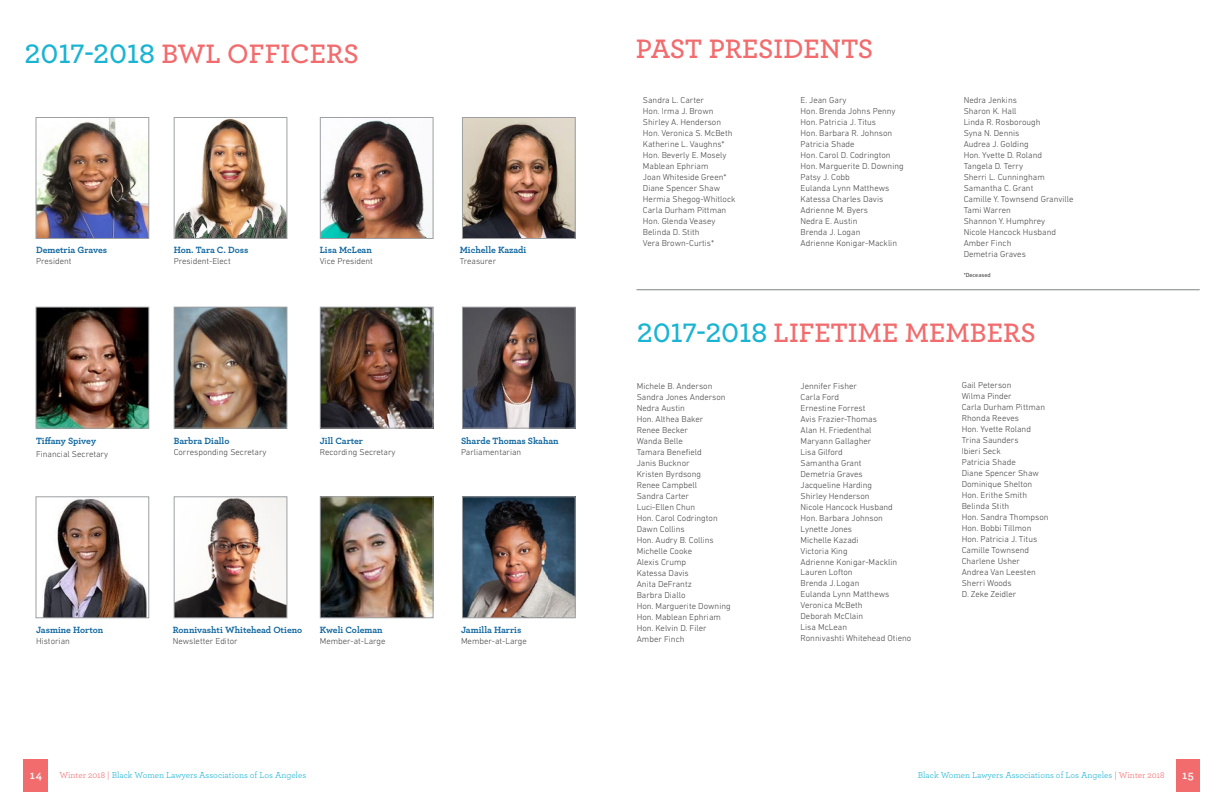
<style>
.page{position:relative;width:1224px;height:792px;background:#fff}
.page>*{position:absolute;margin:0;border:0;box-sizing:border-box;transform-origin:0 0}
.t1{font:600 28px "Archer";color:#f26b6d}
.t2{font:700 12px "Archer";color:#f3f1f1}
.t3{font:700 9.5px "Archer";color:#0f669f}
.t4{font:9px "Archer";color:#1ab4d3}
.t5{font:300 8.8px/11px "DIN Next LT Pro";color:#414042}
.t6{font:6px "DIN Next LT Pro";color:#414042}
.s1{color:#1ab4d3}
.s2{color:#f26b6d}
</style>
<div class="page">
<hr style="left:637px;top:290px;width:563px;height:1px;background:#808285">
<img style="left:176px;top:119px;width:109px;height:118px">
<div style="left:174px;top:117px;width:113px;height:122px;border:1px solid #9d9fa2"></div>
<img style="left:38px;top:119px;width:109px;height:118px">
<div style="left:36px;top:117px;width:113px;height:122px;border:1px solid #9d9fa2"></div>
<img style="left:464px;top:119px;width:109px;height:118px">
<div style="left:462px;top:117px;width:113px;height:122px;border:1px solid #9d9fa2"></div>
<img style="left:322px;top:119px;width:109px;height:118px">
<div style="left:320px;top:117px;width:113px;height:122px;border:1px solid #9d9fa2"></div>
<img style="left:176px;top:309px;width:109px;height:117px">
<div style="left:174px;top:307px;width:113px;height:121px;border:1px solid #9d9fa2"></div>
<img style="left:38px;top:309px;width:109px;height:117px">
<div style="left:36px;top:307px;width:113px;height:121px;border:1px solid #9d9fa2"></div>
<img style="left:464px;top:309px;width:109px;height:117px">
<div style="left:462px;top:307px;width:113px;height:121px;border:1px solid #9d9fa2"></div>
<img style="left:322px;top:309px;width:109px;height:117px">
<div style="left:320px;top:307px;width:113px;height:121px;border:1px solid #9d9fa2"></div>
<img style="left:176px;top:499px;width:109px;height:117px">
<div style="left:174px;top:497px;width:113px;height:121px;border:1px solid #9d9fa2"></div>
<img style="left:42px;top:499px;width:105px;height:117px">
<div style="left:36px;top:497px;width:113px;height:121px;border:1px solid #9d9fa2"></div>
<img style="left:464px;top:499px;width:109px;height:117px">
<div style="left:462px;top:497px;width:113px;height:121px;border:1px solid #9d9fa2"></div>
<img style="left:322px;top:499px;width:109px;height:117px">
<div style="left:320px;top:497px;width:113px;height:121px;border:1px solid #9d9fa2"></div>
<div style="left:24px;top:760px;width:24px;height:32px;background:#f26b6d"></div>
<div style="left:1176px;top:760px;width:24px;height:32px;background:#f26b6d"></div>
<h1 class="t1" style="left:25px;top:33px;width:336px"><span class="s1">2017-2018</span> BWL OFFICERS</h1>
<h1 class="t1" style="left:636px;top:28px;width:239px">PAST PRESIDENTS</h1>
<p class="t3" style="left:36px;top:243px;width:73px">Demetria Graves</p>
<p class="t5" style="left:36px;top:256px;width:37px">President</p>
<p class="t3" style="left:174px;top:243px;width:76px">Hon. Tara C. Doss</p>
<p class="t5" style="left:174px;top:256px;width:59px">President-Elect</p>
<p class="t3" style="left:320px;top:243px;width:54px">Lisa McLean</p>
<p class="t5" style="left:320px;top:256px;width:55px">Vice President</p>
<p class="t3" style="left:460px;top:243px;width:68px">Michelle Kazadi</p>
<p class="t5" style="left:460px;top:256px;width:38px">Treasurer</p>
<p class="t5" style="left:643px;top:95px;width:94px">Sandra L. Carter<br>Hon. Irma J. Brown<br>Shirley A. Henderson<br>Hon. Veronica S. McBeth<br>Katherine L. Vaughns*<br>Hon. Beverly E. Mosely<br>Mablean Ephriam<br>Joan Whiteside Green*<br>Diane Spencer Shaw<br>Hermia Shegog-Whitlock<br>Carla Durham Pittman<br>Hon. Glenda Veasey<br>Belinda D. Stith<br>Vera Brown-Curtis*</p>
<p class="t5" style="left:801px;top:95px;width:105px">E. Jean Gary<br>Hon. Brenda Johns Penny<br>Hon. Patricia J. Titus<br>Hon. Barbara R. Johnson<br>Patricia Shade<br>Hon. Carol D. Codrington<br>Hon. Marguerite D. Downing<br>Patsy J. Cobb<br>Eulanda Lynn Matthews<br>Katessa Charles Davis<br>Adrienne M. Byers<br>Nedra E. Austin<br>Brenda J. Logan<br>Adrienne Konigar-Macklin</p>
<p class="t5" style="left:964px;top:95px;width:111px">Nedra Jenkins<br>Sharon K. Hall<br>Linda R. Rosborough<br>Syna N. Dennis<br>Audrea J. Golding<br>Hon. Yvette D. Roland<br>Tangela D. Terry<br>Sherri L. Cunningham<br>Samantha C. Grant<br>Camille Y. Townsend Granville<br>Tami Warren<br>Shannon Y. Humphrey<br>Nicole Hancock Husband<br>Amber Finch<br>Demetria Graves</p>
<p class="t6" style="left:964px;top:272px;width:29px">*Deceased</p>
<h1 class="t1" style="left:637px;top:312px;width:401px"><span class="s1">2017-2018</span> LIFETIME MEMBERS</h1>
<p class="t3" style="left:36px;top:433px;width:62px">Tiffany Spivey</p>
<p class="t5" style="left:36px;top:448px;width:74px">Financial Secretary</p>
<p class="t3" style="left:174px;top:433px;width:57px">Barbra Diallo</p>
<p class="t5" style="left:174px;top:446px;width:94px">Corresponding Secretary</p>
<p class="t3" style="left:320px;top:433px;width:45px">Jill Carter</p>
<p class="t5" style="left:320px;top:446px;width:77px">Recording Secretary</p>
<p class="t3" style="left:461px;top:433px;width:99px">Sharde Thomas Skahan</p>
<p class="t5" style="left:461px;top:446px;width:62px">Parliamentarian</p>
<p class="t3" style="left:36px;top:622px;width:69px">Jasmine Horton</p>
<p class="t5" style="left:36px;top:635px;width:35px">Historian</p>
<p class="t3" style="left:173px;top:622px;width:131px">Ronnivashti Whitehead Otieno</p>
<p class="t5" style="left:173px;top:635px;width:67px">Newsletter Editor</p>
<p class="t3" style="left:320px;top:622px;width:64px">Kweli Coleman</p>
<p class="t5" style="left:320px;top:635px;width:67px">Member-at-Large</p>
<p class="t3" style="left:461px;top:622px;width:62px">Jamilla Harris</p>
<p class="t5" style="left:461px;top:635px;width:67px">Member-at-Large</p>
<p class="t5" style="left:637px;top:380px;width:96px">Michele B. Anderson<br>Sandra Jones Anderson<br>Nedra Austin<br>Hon. Althea Baker<br>Renee Becker<br>Wanda Belle<br>Tamara Benefield<br>Janis Bucknor<br>Kristen Byrdsong<br>Renee Campbell<br>Sandra Carter<br>Luci-Ellen Chun<br>Hon. Carol Codrington<br>Dawn Collins<br>Hon. Audry B. Collins<br>Michelle Cooke<br>Alexis Crump<br>Katessa Davis<br>Anita DeFrantz<br>Barbra Diallo<br>Hon. Marguerite Downing<br>Hon. Mablean Ephriam<br>Hon. Kelvin D. Filer<br>Amber Finch</p>
<p class="t5" style="left:801px;top:380px;width:112px">Jennifer Fisher<br>Carla Ford<br>Ernestine Forrest<br>Avis Frazier-Thomas<br>Alan H. Friedenthal<br>Maryann Gallagher<br>Lisa Gilford<br>Samantha Grant<br>Demetria Graves<br>Jacqueline Harding<br>Shirley Henderson<br>Nicole Hancock Husband<br>Hon. Barbara Johnson<br>Lynette Jones<br>Michelle Kazadi<br>Victoria King<br>Adrienne Konigar-Macklin<br>Lauren Lofton<br>Brenda J.Logan<br>Eulanda Lynn Matthews<br>Veronica McBeth<br>Deborah McClain<br>Lisa McLean<br>Ronnivashti Whitehead Otieno</p>
<p class="t5" style="left:962px;top:380px;width:88px">Gail Peterson<br>Wilma Pinder<br>Carla Durham Pittman<br>Rhonda Reeves<br>Hon. Yvette Roland<br>Trina Saunders<br>Ibieri Seck<br>Patricia Shade<br>Diane Spencer Shaw<br>Dominique Shelton<br>Hon. Erithe Smith<br>Belinda Stith<br>Hon. Sandra Thompson<br>Hon. Bobbi Tillmon<br>Hon. Patricia J. Titus<br>Camille Townsend<br>Charlene Usher<br>Andrea Van Leesten<br>Sherri Woods<br>D. Zeke Zeidler</p>
<h2 class="t2" style="left:30px;top:765px;width:14px">14</h2>
<p class="t4" style="left:59px;top:769px;width:248px"><span class="s2">Winter 2018 |</span> Black Women Lawyers Associations of Los Angeles</p>
<p class="t4" style="left:918px;top:769px;width:248px">Black Women Lawyers Associations of Los Angeles <span class="s2">| Winter 2018</span></p>
<h2 class="t2" style="left:1182px;top:765px;width:13px">15</h2>
</div>
